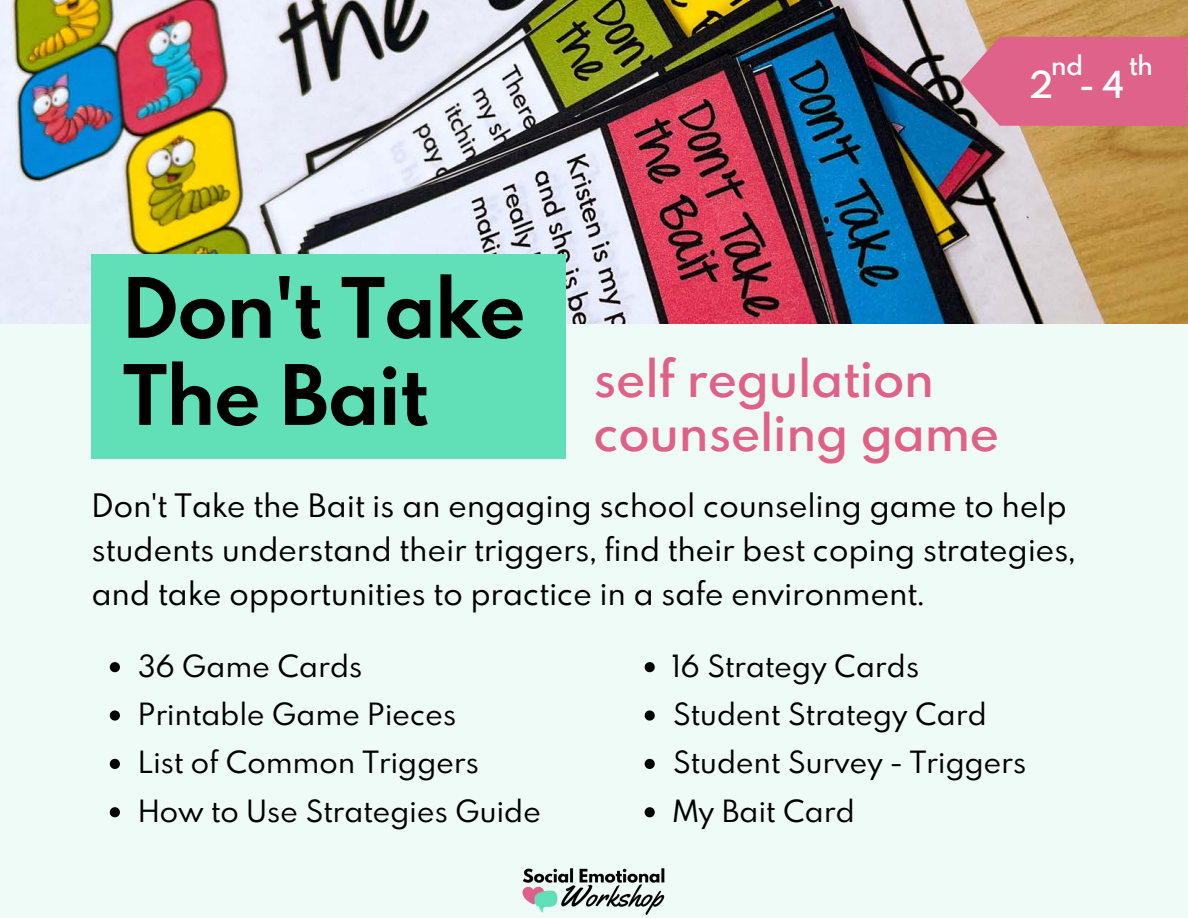
<style>
.page{position:relative;width:1188px;height:918px;background:#effbf6}
.page>*{position:absolute;margin:0;border:0;box-sizing:border-box;transform-origin:0 0}
.t1{font:700 73.65px/87.2px "Spartan MB";color:#000}
.t2{font:600 45.75px/54px "Spartan MB";letter-spacing:.01em;color:#df618a}
.t3{font:600 33px "Spartan MB";color:#fff}
.t4{font:28.65px/43.8px "Spartan MB";letter-spacing:.01em;color:#000}
.t5{font:27.15px "Spartan MB";letter-spacing:.01em;color:#000}
.t6{font:600 24px "Spartan MB";color:#fff}
</style>
<div class="page">
<img style="left:0;top:0;width:1188px;height:324px">
<img style="left:522px;top:868px;width:143px;height:47px">
<div style="left:92px;top:254px;width:474px;height:204px;background:#61dfb6"></div>
<svg style="left:960px;top:37px;width:227px;height:89px;background:#da698d"></svg>
<svg style="left:110px;top:662px;width:10px;height:10px"></svg>
<svg style="left:110px;top:710px;width:10px;height:11px"></svg>
<svg style="left:110px;top:759px;width:10px;height:10px"></svg>
<svg style="left:110px;top:807px;width:10px;height:10px"></svg>
<svg style="left:645px;top:662px;width:10px;height:10px"></svg>
<svg style="left:645px;top:710px;width:10px;height:11px"></svg>
<svg style="left:645px;top:759px;width:10px;height:10px"></svg>
<svg style="left:645px;top:807px;width:10px;height:10px"></svg>
<p class="t6" style="left:1051px;top:47px;width:33px">nd</p>
<p class="t6" style="left:1129px;top:47px;width:25px">th</p>
<p class="t3" style="left:1029px;top:60px;width:96px">2 - 4</p>
<p class="t1" style="left:123px;top:263px;width:403px">Don't Take<br>The Bait</p>
<p class="t2" style="left:594px;top:350px;width:406px">self regulation counseling game</p>
<p class="t4" style="left:92px;top:483px;width:985px">Don't Take the Bait is an engaging school counseling game to help students understand their triggers, find their best coping strategies, and take opportunities to practice in a safe environment.</p>
<p class="t5" style="left:138px;top:645px;width:226px">36 Game Cards</p>
<p class="t5" style="left:138px;top:694px;width:320px">Printable Game Pieces</p>
<p class="t5" style="left:138px;top:742px;width:342px">List of Common Triggers</p>
<p class="t5" style="left:138px;top:791px;width:404px">How to Use Strategies Guide</p>
<p class="t5" style="left:673px;top:645px;width:248px">16 Strategy Cards</p>
<p class="t5" style="left:673px;top:694px;width:315px">Student Strategy Card</p>
<p class="t5" style="left:673px;top:742px;width:355px">Student Survey - Triggers</p>
<p class="t5" style="left:673px;top:791px;width:183px">My Bait Card</p>
</div>
